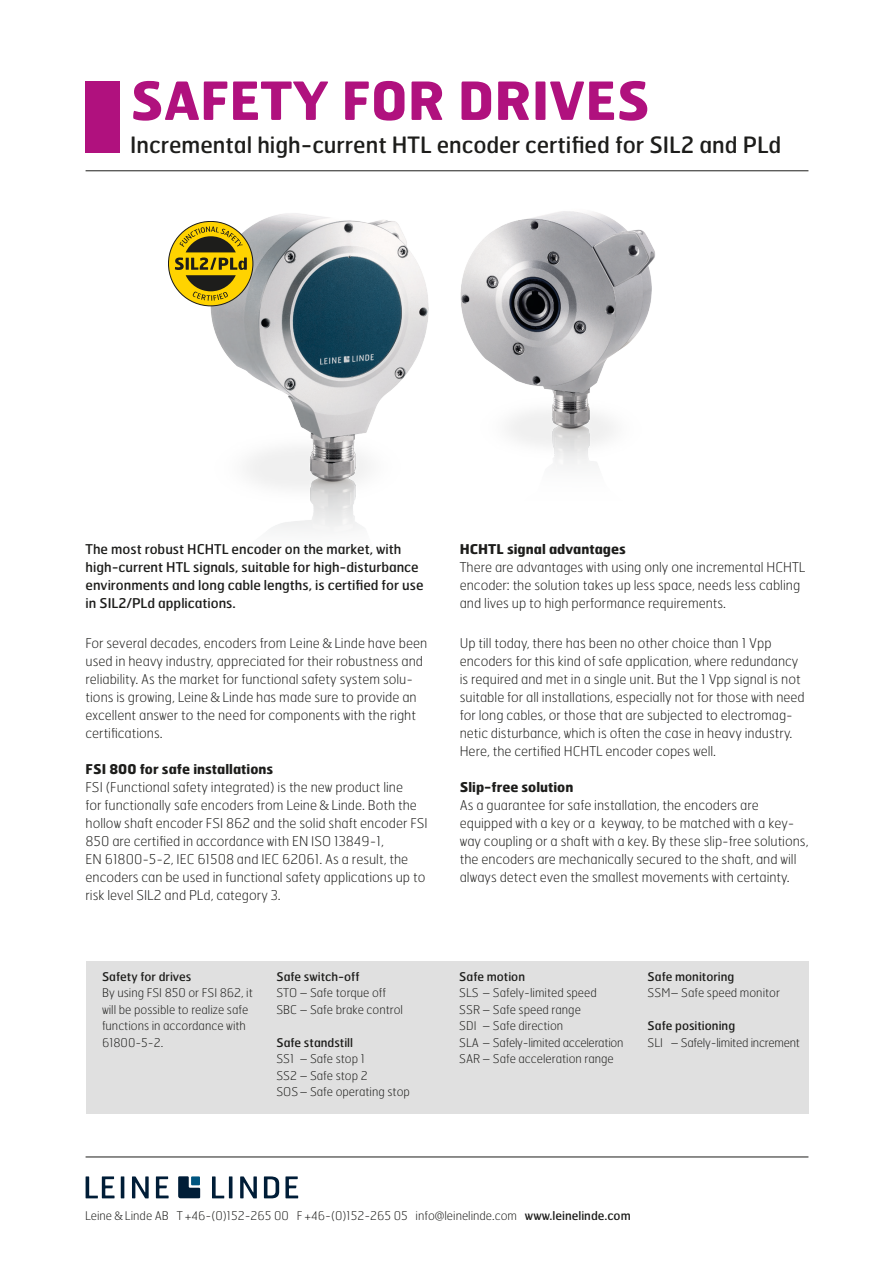
<style>
.page{position:relative;width:893px;height:1263px;background:#fff}
.page>*{position:absolute;margin:0;border:0;box-sizing:border-box;transform-origin:0 0}
.t1{font:700 52.5px "Hermes";color:#b0117e}
.t2{font:22.5px "Hermes";color:#1d1d1b}
.Brödtext_-_2_Spalt{font:100 13.5px/18px "Hermes";color:#1d1d1b}
.Brödtext_-_2_Spalt-2{font:13.5px/18px "Hermes";color:#1d1d1b}
.Brödtext_-_2_Spalt-3{font:700 13.5px "Hermes";color:#1d1d1b}
.Sidfot_-_Master{font:100 12px/16.5px "Hermes";color:#1d1d1b}
.t3{font:12px "Hermes";color:#1d1d1b}
.Sidfot_-_Master-2{font:100 12px/16.5px "Hermes";letter-spacing:-.02em;color:#1d1d1b}
.s1{font-family:"Caecilia LT";font-weight:300}
.s2{font-weight:400}
</style>
<div class="page">
<div style="left:86px;top:81px;width:34px;height:72px;background:#b0117e"></div>
<hr style="left:86px;top:170px;width:722px;height:1px;background:#1d1d1b">
<img style="left:460px;top:211px;width:195px;height:255px">
<img style="left:207px;top:213px;width:222px;height:319px">
<svg style="left:168px;top:221px;width:85px;height:85px;background:#b8a237"></svg>
<hr style="left:86px;top:1156px;width:722px;height:1px;background:#1d1d1b">
<svg style="left:86px;top:1176px;width:29px;height:22px"></svg>
<hr style="left:121px;top:1176px;width:3px;height:22px;background:#001d37">
<svg style="left:132px;top:1176px;width:17px;height:22px"></svg>
<svg style="left:156px;top:1176px;width:13px;height:22px"></svg>
<svg style="left:212px;top:1176px;width:12px;height:22px"></svg>
<hr style="left:229px;top:1176px;width:3px;height:22px;background:#001d37">
<svg style="left:240px;top:1176px;width:17px;height:22px"></svg>
<svg style="left:264px;top:1176px;width:15px;height:22px"></svg>
<svg style="left:285px;top:1176px;width:13px;height:22px"></svg>
<svg style="left:178px;top:1176px;width:22px;height:22px"></svg>
<div style="left:191px;top:1176px;width:9px;height:9px;background:#00557f"></div>
<div style="left:86px;top:961px;width:722px;height:152px;background:#e0e0e0"></div>
<h1 class="t1" style="left:130px;top:66px;width:521px">SAFETY FOR DRIVES</h1>
<h2 class="t2" style="left:130px;top:130px;width:653px">Incremental high-current HTL encoder certified for SIL2 and PLd</h2>
<p class="Brödtext_-_2_Spalt-2" style="left:86px;top:539px;width:339px">The most robust HCHTL encoder on the market, with high-current HTL signals, suitable for high-disturbance environments and long cable lengths, is certified for use in SIL2/PLd applications.</p>
<p class="Brödtext_-_2_Spalt" style="left:86px;top:634px;width:343px">For several decades, encoders from Leine<span class="s1">&amp;</span>Linde have been used in heavy industry, appreciated for their robustness and reliability. As the market for functional safety system solu&shy;tions is growing, Leine<span class="s1">&amp;</span>Linde has made sure to provide an excellent answer to the need for components with the right certifications.</p>
<p class="Brödtext_-_2_Spalt-3" style="left:86px;top:760px;width:189px">FSI 800 for safe installations</p>
<p class="Brödtext_-_2_Spalt" style="left:86px;top:778px;width:344px">FSI (Functional safety integrated) is the new product line<br>for functionally safe encoders from Leine<span class="s1">&amp;</span>Linde. Both the hollow shaft encoder FSI 862 and the solid shaft encoder FSI 850 are certified in accordance with EN ISO 13849-1,<br>EN 61800-5-2, IEC 61508 and IEC 62061. As a result, the encoders can be used in functional safety applications up to risk level SIL2 and PLd, category 3.</p>
<p class="t3" style="left:102px;top:968px;width:91px">Safety for drives</p>
<p class="Sidfot_-_Master" style="left:102px;top:984px;width:152px">By using FSI 850 or FSI 862, it will be possible to realize safe functions in accordance with<br>61800-5-2.</p>
<p class="t3" style="left:276px;top:968px;width:85px">Safe switch-off</p>
<p class="Sidfot_-_Master" style="left:276px;top:984px;width:128px">STO – Safe torque off<br>SBC – Safe brake control</p>
<p class="t3" style="left:276px;top:1034px;width:78px">Safe standstill</p>
<p class="Sidfot_-_Master" style="left:276px;top:1050px;width:135px">SS1 – Safe stop 1<br>SS2 – Safe stop 2<br>SOS– Safe operating stop</p>
<p class="Brödtext_-_2_Spalt-3" style="left:460px;top:540px;width:168px">HCHTL signal advantages</p>
<p class="Brödtext_-_2_Spalt" style="left:460px;top:557px;width:347px">There are advantages with using only one incremental HCHTL encoder: the solution takes up less space, needs less cabling and lives up to high performance requirements.</p>
<p class="Brödtext_-_2_Spalt" style="left:460px;top:634px;width:346px">Up till today, there has been no other choice than 1 Vpp encoders for this kind of safe application, where redundancy is required and met in a single unit. But the 1 Vpp signal is not suitable for all installations, especially not for those with need for long cables, or those that are subjected to electromag&shy;netic disturbance, which is often the case in heavy industry.<br>Here, the certified HCHTL encoder copes well.</p>
<p class="Brödtext_-_2_Spalt-3" style="left:460px;top:778px;width:115px">Slip-free solution</p>
<p class="Brödtext_-_2_Spalt" style="left:460px;top:796px;width:350px">As a guarantee for safe installation, the encoders are equipped with a key or a keyway, to be matched with a key&shy;way coupling or a shaft with a key. By these slip-free solutions, the encoders are mechanically secured to the shaft, and will always detect even the smallest movements with certainty.</p>
<p class="t3" style="left:459px;top:968px;width:67px">Safe motion</p>
<p class="Sidfot_-_Master" style="left:459px;top:984px;width:166px">SLS – Safely-limited speed<br>SSR – Safe speed range<br>SDI – Safe direction<br>SLA – Safely-limited acceleration<br>SAR – Safe acceleration range</p>
<p class="Sidfot_-_Master" style="left:648px;top:968px;width:134px"><span class="s2">Safe monitoring<br></span>SSM– Safe speed monitor</p>
<p class="Sidfot_-_Master-2" style="left:648px;top:1017px;width:154px"><span class="s2">Safe positioning<br></span>SLI – Safely-limited increment</p>
<p class="Sidfot_-_Master" style="left:85px;top:1207px;width:547px">Leine<span class="s1">&amp;</span>Linde AB T +46-(0)152-265 00 F +46-(0)152-265 05 info@leinelinde.com <span class="s2">www.leinelinde.com</span></p>
</div>
